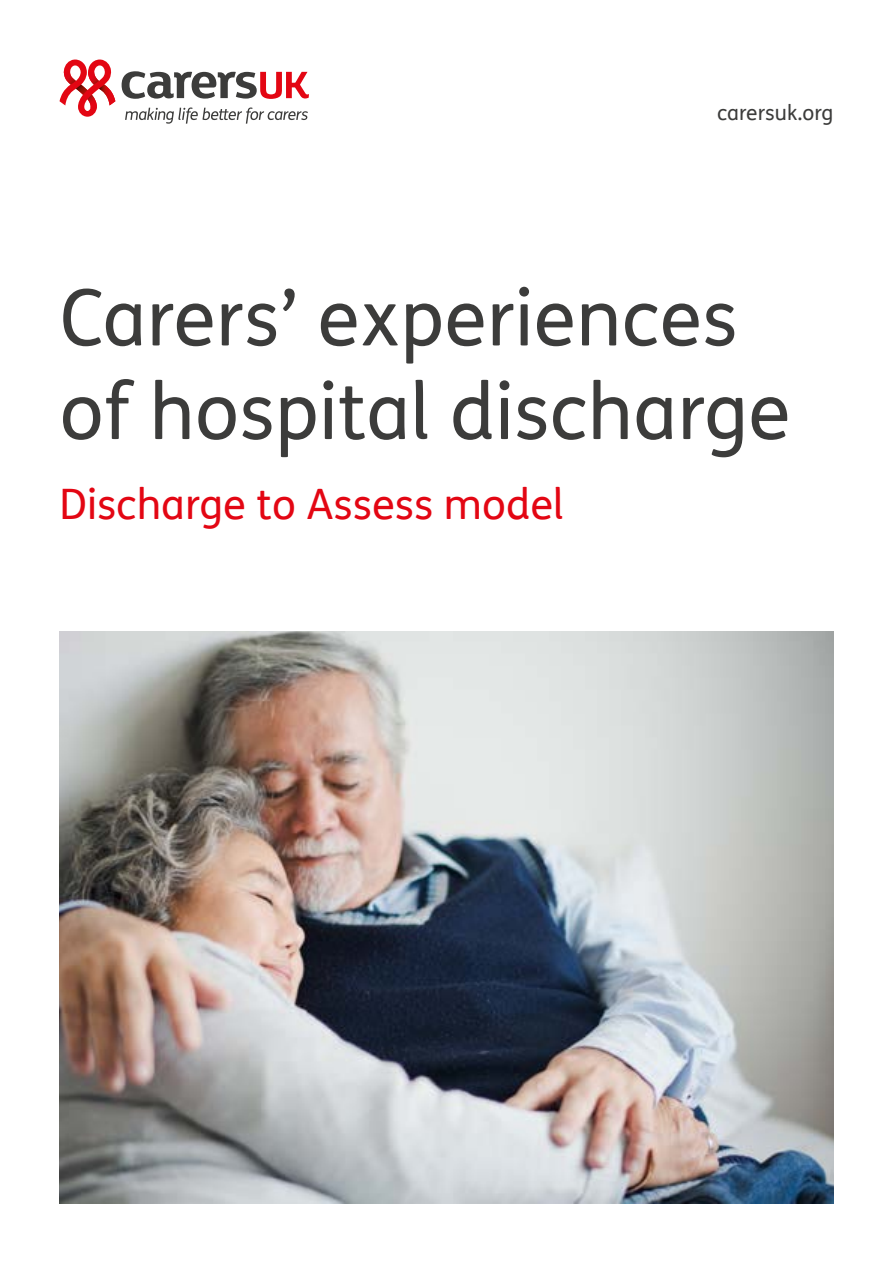
<style>
.page{position:relative;width:893px;height:1263px;background:#fff}
.page>*{position:absolute;margin:0;border:0;box-sizing:border-box;transform-origin:0 0}
.t1{font:78px/93.6px "FS Me";color:#3c3c3b}
.t2{font:42px "FS Me";color:#e30613}
.t3{font:21px "FS Me";color:#3c3c3b}
</style>
<div class="page">
<img style="left:60px;top:631px;width:773px;height:572px">
<svg style="left:122px;top:71px;width:187px;height:28px"></svg>
<svg style="left:125px;top:107px;width:183px;height:17px"></svg>
<svg style="left:60px;top:60px;width:55px;height:57px"></svg>
<p class="t3" style="left:717px;top:99px;width:118px">carersuk.org</p>
<p class="t1" style="left:60px;top:270px;width:733px">Carers’ experiences of hospital discharge</p>
<p class="t2" style="left:60px;top:476px;width:506px">Discharge to Assess model</p>
</div>
